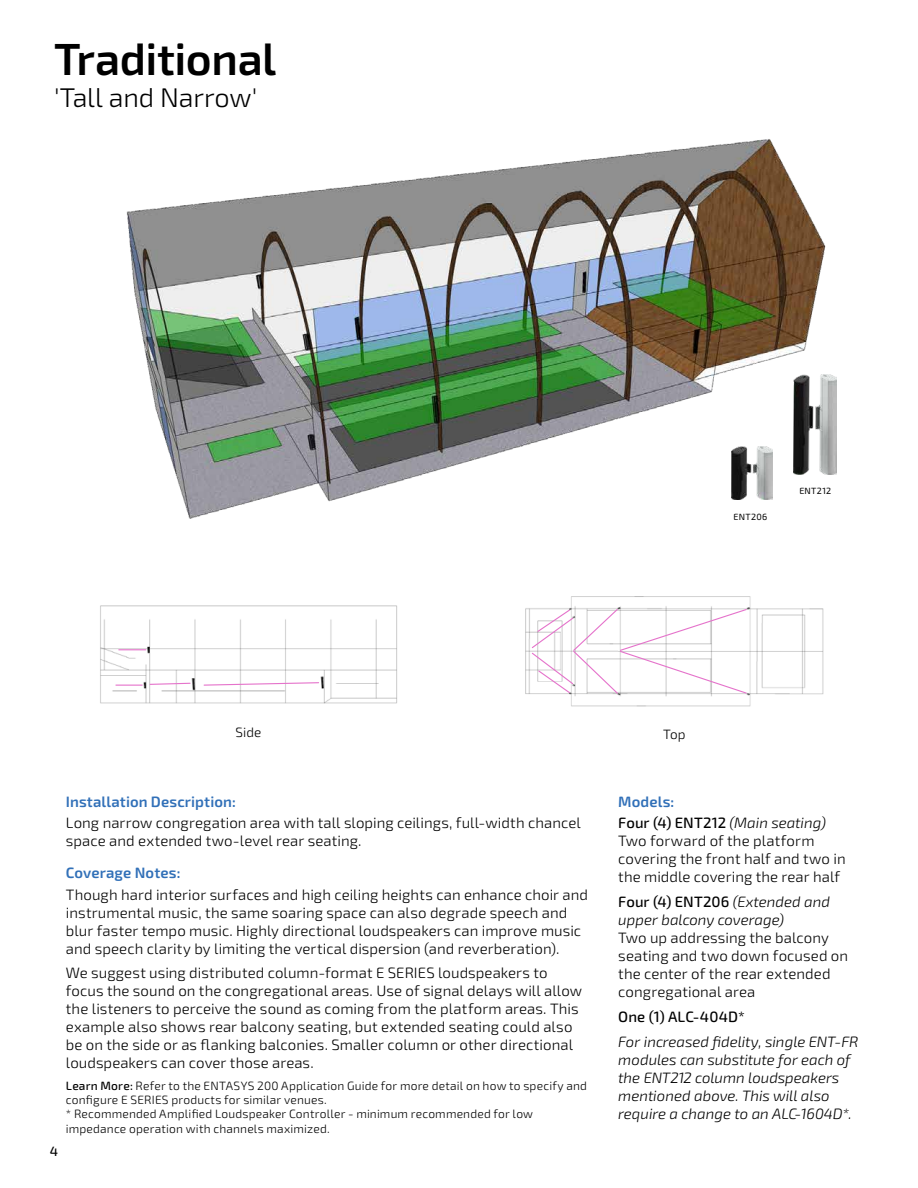
<style>
.page{position:relative;width:918px;height:1188px;background:#fff}
.page>*{position:absolute;margin:0;border:0;box-sizing:border-box;transform-origin:0 0}
.t1{font:600 45px "Exo 2.0";letter-spacing:-.01em;color:#000}
.t2{font:300 27px "Exo 2.0";letter-spacing:-.01em;color:#000}
.t3{font:300 15px/18px "Exo 2.0";letter-spacing:.005em;color:#000}
.t4{font:italic 300 15px/18px "Exo 2.0";color:#000}
.t5{font:500 15px/21.3px "Exo 2.0";letter-spacing:.005em;color:#000}
.t6{font:600 15px "Exo 2.0";letter-spacing:.005em;color:#3170b8}
.t7{font:300 13.5px "Exo 2.0";letter-spacing:.005em;color:#000}
.t8{font:500 13.5px "Exo 2.0";color:#000}
.t9{font:300 12px/14.4px "Exo 2.0";letter-spacing:.015em;color:#000}
.t10{font:9px "Exo 2.0";letter-spacing:.035em;color:#000}
.s1{font-weight:500}
.s2{font-weight:600;color:#3170b8}
.s3{font-weight:300;font-style:italic}
.s4{font-weight:500;font-style:normal}
</style>
<div class="page">
<img style="left:126px;top:139px;width:711px;height:380px">
<img style="left:731px;top:446px;width:42px;height:54px">
<img style="left:794px;top:374px;width:43px;height:100px">
<img style="left:100px;top:605px;width:297px;height:99px">
<svg style="left:119px;top:649px;width:27px;height:1px"></svg>
<svg style="left:116px;top:685px;width:27px;height:1px"></svg>
<svg style="left:149px;top:682px;width:42px;height:4px"></svg>
<svg style="left:203px;top:682px;width:117px;height:4px"></svg>
<img style="left:525px;top:596px;width:299px;height:111px">
<svg style="left:531px;top:608px;width:217px;height:87px"></svg>
<h1 class="t1" style="left:54px;top:32px;width:224px">Traditional</h1>
<h2 class="t2" style="left:54px;top:82px;width:205px">'Tall and Narrow'</h2>
<p class="t10" style="left:734px;top:512px;width:35px">ENT206</p>
<p class="t10" style="left:799px;top:485px;width:33px">ENT212</p>
<p class="t7" style="left:235px;top:724px;width:27px">Side</p>
<p class="t7" style="left:663px;top:727px;width:24px">Top</p>
<p class="t8" style="left:50px;top:1144px;width:10px">4</p>
<p class="t6" style="left:66px;top:793px;width:171px">Installation Description:</p>
<p class="t3" style="left:66px;top:814px;width:516px">Long narrow congregation area with tall sloping ceilings, full-width chancel space and extended two-level rear seating.</p>
<p class="t6" style="left:66px;top:864px;width:116px">Coverage Notes:</p>
<p class="t3" style="left:66px;top:886px;width:524px">Though hard interior surfaces and high ceiling heights can enhance choir and instrumental music, the same soaring space can also degrade speech and blur faster tempo music. Highly directional loudspeakers can improve music and speech clarity by limiting the vertical dispersion (and reverberation).</p>
<p class="t3" style="left:66px;top:964px;width:518px">We suggest using distributed column-format E SERIES loudspeakers to focus the sound on the congregational areas. Use of signal delays will allow the listeners to perceive the sound as coming from the platform areas. This example also shows rear balcony seating, but extended seating could also be on the side or as flanking balconies. Smaller column or other directional loudspeakers can cover those areas.</p>
<p class="t9" style="left:66px;top:1078px;width:523px"><span class="s1">Learn More:</span> Refer to the ENTASYS 200 Application Guide for more detail on how to specify and configure E SERIES products for similar venues.<br>* Recommended Amplified Loudspeaker Controller - minimum recommended for low impedance operation with channels maximized.</p>
<p class="t5" style="left:618px;top:792px;width:209px"><span class="s2">Models:<br></span>Four (4) ENT212 <span class="s3">(Main seating)</span></p>
<p class="t3" style="left:618px;top:832px;width:229px">Two forward of the platform covering the front half and two in the middle covering the rear half</p>
<p class="t4" style="left:618px;top:893px;width:213px"><span class="s4">Four (4) ENT206</span> (Extended and upper balcony coverage)</p>
<p class="t3" style="left:618px;top:929px;width:231px">Two up addressing the balcony seating and two down focused on the center of the rear extended congregational area</p>
<p class="t5" style="left:618px;top:1006px;width:128px">One (1) ALC-404D*</p>
<p class="t4" style="left:618px;top:1033px;width:242px">For increased fidelity, single ENT-FR modules can substitute for each of the ENT212 column loudspeakers mentioned above. This will also require a change to an ALC-1604D*.</p>
</div>
